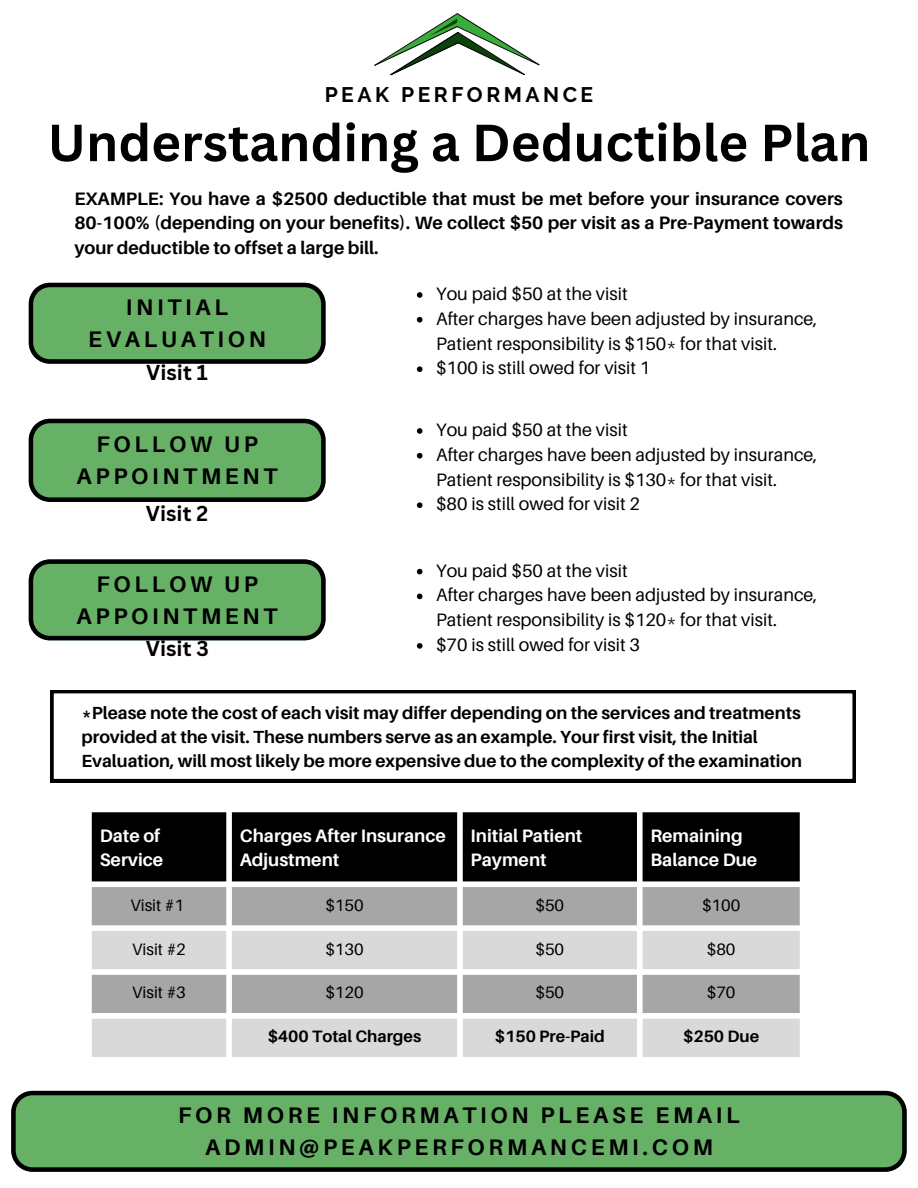
<style>
.page{position:relative;width:918px;height:1188px;background:#fff}
.page>*{position:absolute;margin:0;border:0;box-sizing:border-box;transform-origin:0 0}
.t1{font:700 51px "Canva Sans";color:#000}
.t2{font:700 22.5px/31.5px "Aileron";letter-spacing:.165em;color:#000;text-align:center}
.t3{font:700 21px "Canva Sans";color:#000}
.t4{font:700 21px "Raleway";letter-spacing:.165em;color:#000}
.t5{font:18px/24.8px "Aileron";color:#000}
.t6{font:700 18px/24.8px "Aileron";color:#000;text-align:justify}
.t7{font:700 18px/24.8px "Aileron";color:#fff}
.t8{font:700 17.55px/24.2px "Aileron";color:#000}
.t9{font:16.5px "Aileron";color:#000}
.t10{font:700 16.5px "Aileron";color:#000}
</style>
<div class="page">
<svg style="left:374px;top:13px;width:165px;height:62px"></svg>
<svg style="left:29px;top:283px;width:297px;height:81px;background:#5c9b5b"></svg>
<svg style="left:417px;top:292px;width:6px;height:6px"></svg>
<svg style="left:417px;top:317px;width:6px;height:6px"></svg>
<svg style="left:417px;top:366px;width:6px;height:6px"></svg>
<svg style="left:417px;top:428px;width:6px;height:6px"></svg>
<svg style="left:417px;top:453px;width:6px;height:6px"></svg>
<svg style="left:417px;top:502px;width:6px;height:6px"></svg>
<svg style="left:417px;top:569px;width:6px;height:5px"></svg>
<svg style="left:417px;top:594px;width:6px;height:5px"></svg>
<svg style="left:417px;top:643px;width:6px;height:6px"></svg>
<svg style="left:29px;top:419px;width:297px;height:83px;background:#5c9b5b"></svg>
<svg style="left:29px;top:559px;width:297px;height:81px;background:#5c9b5b"></svg>
<svg style="left:11px;top:1091px;width:896px;height:81px;background:#5b9c5b"></svg>
<svg style="left:50px;top:690px;width:806px;height:92px"></svg>
<div style="left:92px;top:812px;width:708px;height:69px;background:#000"></div>
<div style="left:92px;top:887px;width:708px;height:39px;background:#a6a6a6"></div>
<svg style="left:92px;top:931px;width:708px;height:126px;background:#cecece"></svg>
<p class="t4" style="left:325px;top:82px;width:270px">PEAK PERFORMANCE</p>
<h1 class="t1" style="left:48px;top:107px;width:824px">Understanding a Deductible Plan</h1>
<p class="t6" style="left:74px;top:186px;width:770px">EXAMPLE: You have a $2500 deductible that must be met before your insurance covers 80-100% (depending on your benefits). We collect $50 per visit as a Pre-Payment towards your deductible to offset a large bill.</p>
<p class="t5" style="left:436px;top:281px;width:383px">You paid $50 at the visit<br>After charges have been adjusted by insurance, Patient responsibility is $150* for that visit. $100 is still owed for visit 1</p>
<p class="t2" style="left:88px;top:291px;width:179px">INITIAL<br>EVALUATION</p>
<p class="t3" style="left:146px;top:358px;width:63px">Visit 1</p>
<p class="t2" style="left:77px;top:428px;width:202px">FOLLOW UP<br>APPOINTMENT</p>
<p class="t3" style="left:146px;top:499px;width:64px">Visit 2</p>
<p class="t2" style="left:77px;top:568px;width:202px">FOLLOW UP<br>APPOINTMENT</p>
<p class="t3" style="left:146px;top:634px;width:64px">Visit 3</p>
<p class="t5" style="left:436px;top:417px;width:383px">You paid $50 at the visit<br>After charges have been adjusted by insurance, Patient responsibility is $130* for that visit.<br>$80 is still owed for visit 2</p>
<p class="t5" style="left:436px;top:558px;width:383px">You paid $50 at the visit<br>After charges have been adjusted by insurance, Patient responsibility is $120* for that visit.<br>$70 is still owed for visit 3</p>
<p class="t8" style="left:81px;top:700px;width:722px">*Please note the cost of each visit may differ depending on the services and treatments provided at the visit. These numbers serve as an example. Your first visit, the Initial<br>Evaluation, will most likely be more expensive due to the complexity of the examination</p>
<p class="t7" style="left:100px;top:823px;width:65px">Date of<br>Service</p>
<p class="t7" style="left:240px;top:823px;width:208px">Charges After Insurance<br>Adjustment</p>
<p class="t7" style="left:471px;top:823px;width:113px">Initial Patient<br>Payment</p>
<p class="t7" style="left:650px;top:823px;width:108px">Remaining<br>Balance Due</p>
<p class="t9" style="left:131px;top:895px;width:55px">Visit #1</p>
<p class="t9" style="left:325px;top:895px;width:40px">$150</p>
<p class="t9" style="left:536px;top:895px;width:30px">$50</p>
<p class="t9" style="left:702px;top:895px;width:40px">$100</p>
<p class="t9" style="left:132px;top:939px;width:55px">Visit #2</p>
<p class="t9" style="left:325px;top:939px;width:40px">$130</p>
<p class="t9" style="left:536px;top:939px;width:30px">$50</p>
<p class="t9" style="left:707px;top:939px;width:30px">$80</p>
<p class="t9" style="left:132px;top:982px;width:55px">Visit #3</p>
<p class="t9" style="left:325px;top:982px;width:40px">$120</p>
<p class="t9" style="left:536px;top:982px;width:30px">$50</p>
<p class="t9" style="left:707px;top:982px;width:30px">$70</p>
<p class="t10" style="left:268px;top:1026px;width:155px">$400 Total Charges</p>
<p class="t10" style="left:495px;top:1026px;width:111px">$150 Pre-Paid</p>
<p class="t10" style="left:683px;top:1026px;width:78px">$250 Due</p>
<p class="t2" style="left:178px;top:1099px;width:563px">FOR MORE INFORMATION PLEASE EMAIL<br>ADMIN@PEAKPERFORMANCEMI.COM</p>
</div>
